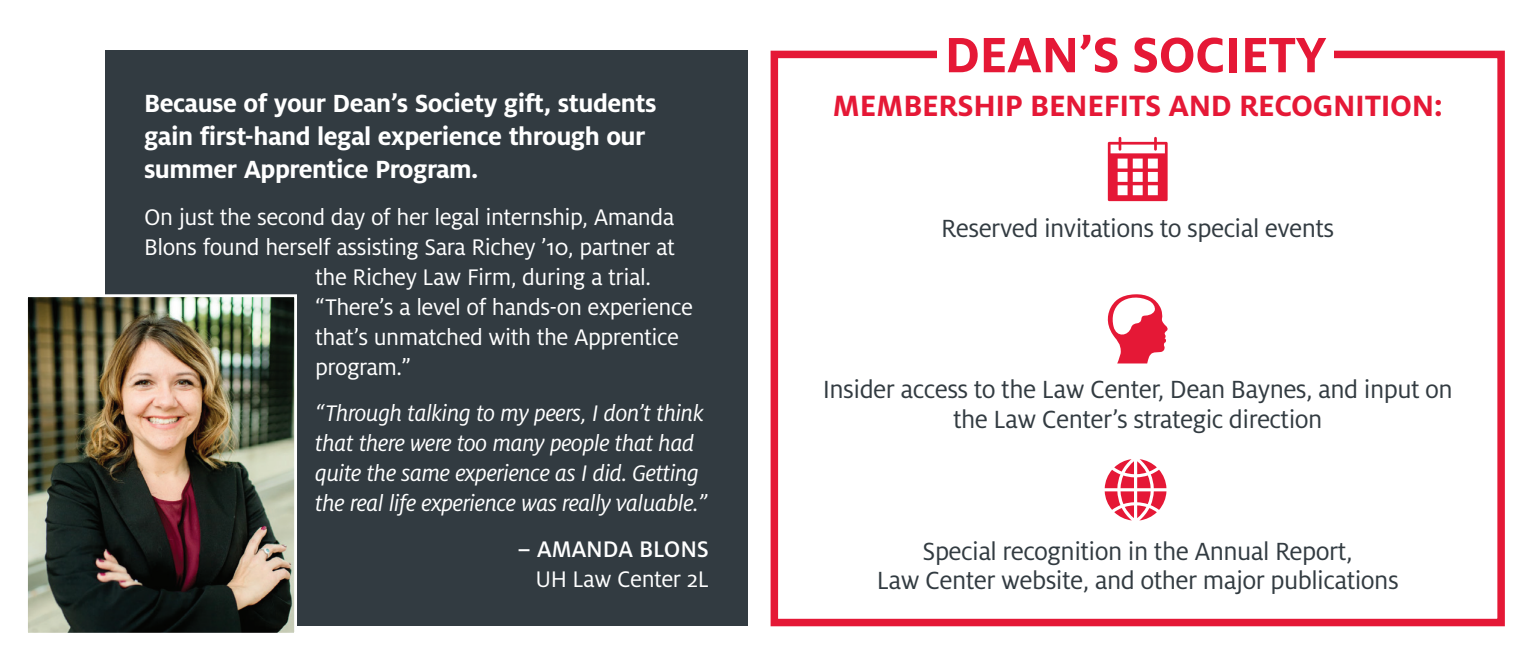
<style>
.page{position:relative;width:1530px;height:660px;background:#fff}
.page>*{position:absolute;margin:0;border:0;box-sizing:border-box;transform-origin:0 0}
.t1{font:700 55px "Milo OT";letter-spacing:-.01em;color:#e51836}
.t2{font:700 32.5px "Milo OT";letter-spacing:-.01em;color:#e51836}
.t3{font:27.5px/29.5px "Milo OT";letter-spacing:-.02em;color:#323b41;text-align:center}
.t4{font:700 27.5px/33px "Milo OT";letter-spacing:-.02em;color:#fff}
.t5{font:25px "Milo OT";letter-spacing:-.02em;color:#fff}
.t6{font:italic 25px/30px "Milo OT";letter-spacing:-.02em;color:#fff}
.t7{font:500 25px "Milo OT";letter-spacing:-.01em;color:#fff}
</style>
<div class="page">
<div style="left:105px;top:51px;width:643px;height:575px;background:#323b41"></div>
<img style="left:29px;top:298px;width:264px;height:334px">
<div style="left:25px;top:294px;width:272px;height:342px;border:3px solid #fff"></div>
<div style="left:771px;top:51px;width:734px;height:575px;border:8px solid #e51836"></div>
<svg style="left:1108px;top:137px;width:60px;height:64px"></svg>
<svg style="left:1107px;top:294px;width:61px;height:69px"></svg>
<svg style="left:1105px;top:459px;width:61px;height:61px"></svg>
<div style="left:937px;top:29px;width:397px;height:49px;background:#fff"></div>
<p class="t4" style="left:144px;top:87px;width:514px">Because of your Dean’s Society gift, students gain first-hand legal experience through our summer Apprentice Program.</p>
<p class="t5" style="left:144px;top:203px;width:532px">On just the second day of her legal internship, Amanda</p>
<p class="t5" style="left:144px;top:233px;width:533px">Blons found herself assisting Sara Richey ’10, partner at</p>
<p class="t5" style="left:315px;top:263px;width:337px">the Richey Law Firm, during a trial.</p>
<p class="t5" style="left:315px;top:293px;width:379px">“There’s a level of hands-on experience</p>
<p class="t5" style="left:315px;top:323px;width:365px">that’s unmatched with the Apprentice</p>
<p class="t5" style="left:315px;top:353px;width:97px">program.”</p>
<p class="t6" style="left:315px;top:398px;width:394px">“Through talking to my peers, I don’t think that there were too many people that had quite the same experience as I did. Getting the real life experience was really valuable.”</p>
<p class="t7" style="left:517px;top:536px;width:193px">– AMANDA BLONS</p>
<p class="t5" style="left:536px;top:566px;width:175px">UH Law Center 2L</p>
<h1 class="t1" style="left:945px;top:24px;width:384px">DEAN’S SOCIETY</h1>
<h2 class="t2" style="left:833px;top:87px;width:612px">MEMBERSHIP BENEFITS AND RECOGNITION:</h2>
<p class="t3" style="left:941px;top:214px;width:395px">Reserved invitations to special events</p>
<p class="t3" style="left:823px;top:375px;width:632px">Insider access to the Law Center, Dean Baynes, and input on the Law Center’s strategic direction</p>
<p class="t3" style="left:877px;top:536px;width:524px">Special recognition in the Annual Report,<br>Law Center website, and other major publications</p>
</div>
